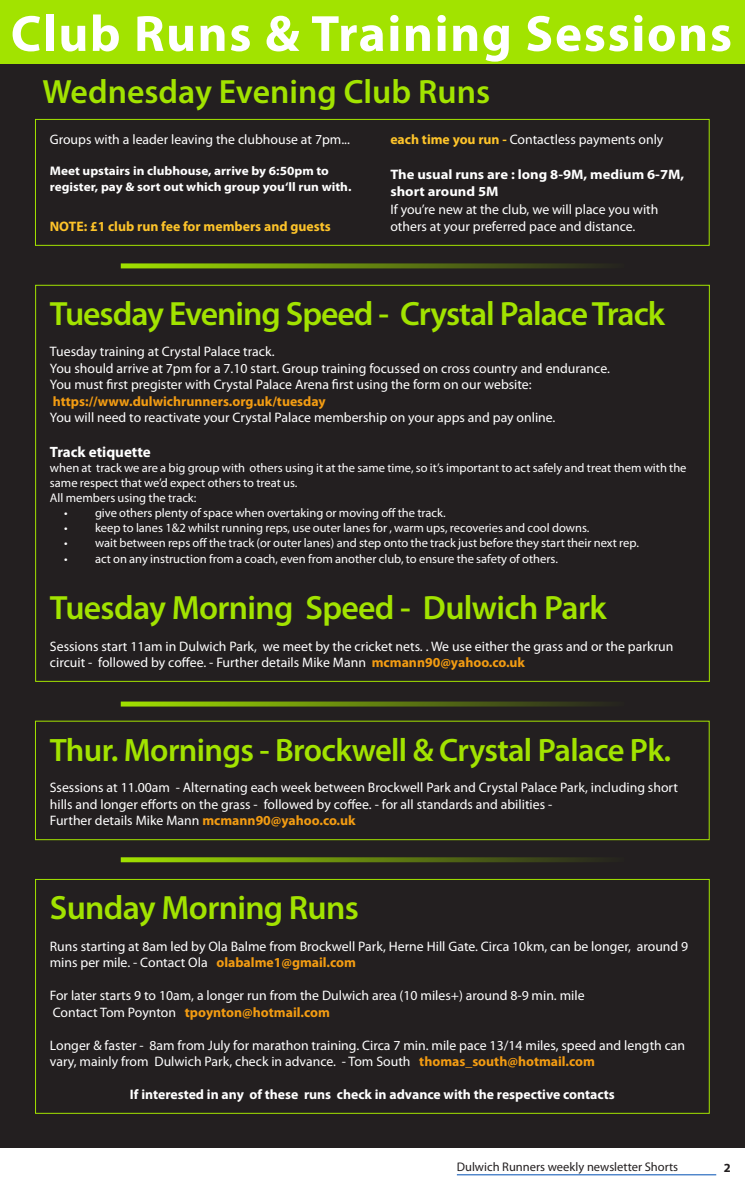
<style>
.page{position:relative;width:745px;height:1185px;background:#fff}
.page>*{position:absolute;margin:0;border:0;box-sizing:border-box;transform-origin:0 0}
.t1{font:700 51.25px "Myriad Pro";letter-spacing:.03em;color:#fff}
.t2{font:600 33.75px "Myriad Pro";letter-spacing:-.02em;color:#a2e300}
.t3{font:600 33.75px "Myriad Pro";color:#a2e300}
.t4{font:600 32.5px "Myriad Pro";letter-spacing:-.02em;color:#a2e300}
.t5{font:700 15px "Myriad Pro";color:#fff}
.t6{font:13.75px/16.5px "Myriad Pro";color:#fff}
.t7{font:700 13.75px "Myriad Pro";color:#f39c12}
.Heading__parkrun{font:700 13.75px "Myriad Pro";color:#fff}
.Heading__parkrun-2{font:700 13.75px/17.5px "Myriad Pro";color:#fff;scale:1.06 1}
.t8{font:700 13.75px "Myriad Pro";color:#fec42a}
.Full_Justify{font:12.5px/15px "Myriad Pro";color:#fff}
.Heading__parkrun-3{font:700 12.5px/15.1px "Myriad Pro";color:#fff;scale:1.06 1}
.t9{font:12.5px "Myriad Pro";color:#231f20}
.t10{font:700 12.5px "Myriad Pro";color:#231f20}
.s1{font-weight:700;color:#fec42a}
.s2{font-weight:700;color:#f39c12}
.s3{font-weight:400;color:#fff}
</style>
<div class="page">
<hr style="left:456px;top:1174px;width:259px;height:1px;background:#0050b4">
<div style="left:0;top:63px;width:744px;height:1084px;background:#231f20"></div>
<svg style="left:121px;top:263px;width:483px;height:5px;background:#5f7c10"></svg>
<svg style="left:121px;top:701px;width:483px;height:5px;background:#5d7a10"></svg>
<svg style="left:121px;top:857px;width:483px;height:5px;background:#617f0f"></svg>
<div style="left:35px;top:879px;width:674px;height:234px;border:1px solid #a2e300"></div>
<div style="left:35px;top:119px;width:674px;height:126px;border:1px solid #a2e300"></div>
<div style="left:0;top:0;width:744px;height:63px;background:#a2e300"></div>
<div style="left:35px;top:721px;width:674px;height:119px;border:1px solid #a2e300"></div>
<p class="t1" style="left:11px;top:0;width:722px">Club Runs &amp; Training Sessions</p>
<p class="t3" style="left:43px;top:70px;width:449px">Wednesday Evening Club Runs</p>
<p class="t6" style="left:50px;top:131px;width:301px">Groups with a leader leaving the clubhouse at 7pm...</p>
<p class="Heading__parkrun-3" style="left:50px;top:163px;width:286px">Meet upstairs in clubhouse, arrive by 6:50pm to register, pay &amp; sort out which group you‘ll run with.</p>
<p class="t8" style="left:50px;top:218px;width:282px">NOTE: £1 club run fee for members and guests</p>
<p class="t6" style="left:390px;top:131px;width:274px"><span class="s1">each time you run -</span> Contactless payments only</p>
<p class="Heading__parkrun-2" style="left:390px;top:165px;width:278px">The usual runs are : long 8-9M, medium 6-7M, short around 5M</p>
<p class="t6" style="left:390px;top:200px;width:269px;line-height:17.5px">If you’re new at the club, we will place you with others at your preferred pace and distance.</p>
<p class="t2" style="left:50px;top:292px;width:616px">Tuesday Evening Speed - Crystal Palace Track</p>
<p class="t6" style="left:50px;top:343px;width:561px">Tuesday training at Crystal Palace track.<br>You should arrive at 7pm for a 7.10 start. Group training focussed on cross country and endurance.</p>
<p class="t6" style="left:50px;top:376px;width:483px">You must first pregister with Crystal Palace Arena first using the form on our website:</p>
<p class="t7" style="left:53px;top:392px;width:274px">https://www.dulwichrunners.org.uk/tuesday</p>
<p class="t6" style="left:50px;top:409px;width:506px">You will need to reactivate your Crystal Palace membership on your apps and pay online.</p>
<p class="t5" style="left:50px;top:442px;width:102px">Track etiquette</p>
<p class="Full_Justify" style="left:50px;top:460px;width:637px">when at track we are a big group with others using it at the same time, so it’s important to act safely and treat them with the same respect that we’d expect others to treat us.</p>
<p class="Full_Justify" style="left:50px;top:490px;width:148px">All members using the track:</p>
<p class="Full_Justify" style="left:64px;top:505px;width:383px">• give others plenty of space when overtaking or moving off the track.</p>
<p class="Full_Justify" style="left:64px;top:520px;width:526px">• keep to lanes 1&amp;2 whilst running reps, use outer lanes for , warm ups, recoveries and cool downs.</p>
<p class="Full_Justify" style="left:64px;top:535px;width:576px">• wait between reps off the track (or outer lanes) and step onto the track just before they start their next rep.</p>
<p class="Full_Justify" style="left:64px;top:551px;width:495px">• act on any instruction from a coach, even from another club, to ensure the safety of others.</p>
<p class="t2" style="left:50px;top:586px;width:557px">Tuesday Morning Speed - Dulwich Park</p>
<p class="t6" style="left:50px;top:637px;width:624px">Sessions start 11am in Dulwich Park, we meet by the cricket nets. . We use either the grass and or the parkrun circuit - followed by coffee. - Further details Mike Mann <span class="s2">mcmann90@yahoo.co.uk</span></p>
<p class="t4" style="left:50px;top:729px;width:622px">Thur. Mornings - Brockwell &amp; Crystal Palace Pk.</p>
<p class="t6" style="left:50px;top:779px;width:629px">Ssessions at 11.00am - Alternating each week between Brockwell Park and Crystal Palace Park, including short hills and longer efforts on the grass - followed by coffee. - for all standards and abilities -</p>
<p class="t6" style="left:50px;top:812px;width:307px">Further details Mike Mann <span class="s2">mcmann90@yahoo.co.uk</span></p>
<p class="t2" style="left:50px;top:886px;width:310px">Sunday Morning Runs</p>
<p class="t6" style="left:50px;top:937px;width:639px">Runs starting at 8am led by Ola Balme from Brockwell Park, Herne Hill Gate. Circa 10km, can be longer, around 9 mins per mile. - Contact Ola <span class="s2">olabalme1@gmail.com</span></p>
<p class="t6" style="left:50px;top:987px;width:536px">For later starts 9 to 10am, a longer run from the Dulwich area (10 miles+) around 8-9 min. mile</p>
<p class="t7" style="left:53px;top:1003px;width:278px"><span class="s3">Contact Tom Poynton</span> tpoynton@hotmail.com</p>
<p class="t6" style="left:50px;top:1036px;width:636px">Longer &amp; faster - 8am from July for marathon training. Circa 7 min. mile pace 13/14 miles, speed and length can vary, mainly from Dulwich Park, check in advance. - Tom South <span class="s2">thomas_south@hotmail.com</span></p>
<p class="Heading__parkrun" style="left:130px;top:1085px;width:486px">If interested in any of these runs check in advance with the respective contacts</p>
<p class="t9" style="left:456px;top:1159px;width:223px">Dulwich Runners weekly newsletter Shorts</p>
<p class="t10" style="left:723px;top:1159px;width:8px">2</p>
</div>
